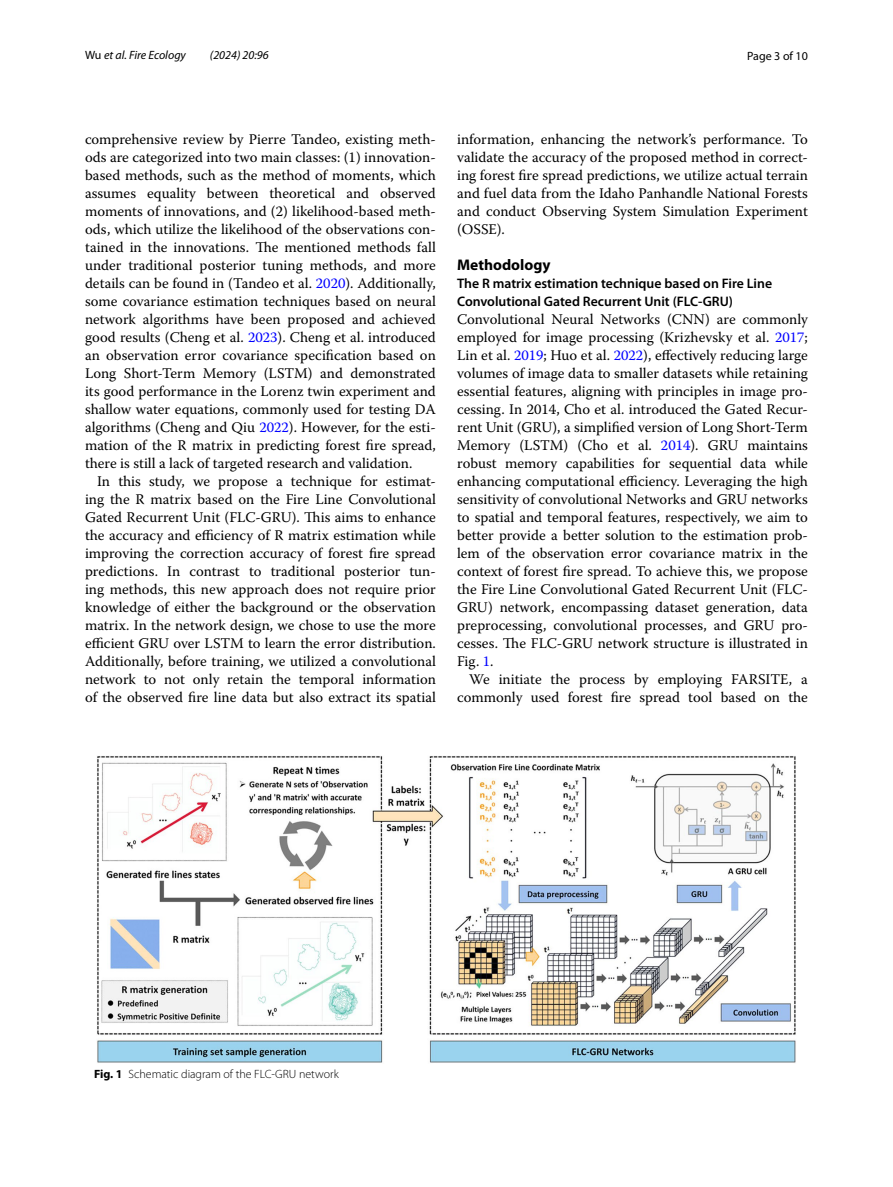
<style>
.page{position:relative;width:893px;height:1187px;background:#fff}
.page>*{position:absolute;margin:0;border:0;box-sizing:border-box;transform-origin:0 0}
.t1{font:700 15.45px "Myriad Pro";color:#000}
.t2{font:14.7px/18px "Warnock Pro";color:#000;text-align:justify}
.t3{font:600 13.8px/18px "Myriad Pro";color:#000}
.t4{font:300 12px "Myriad Pro";color:#000}
.t5{font:italic 12px "Myriad Pro";color:#000}
.t6{font:12px "Myriad Pro";color:#000}
.s1{font-style:normal}
.s2{color:#00f}
.s3{font-weight:700}
</style>
<div class="page">
<img style="left:97px;top:756px;width:699px;height:307px">
<p class="t5" style="left:85px;top:48px;width:102px"><span class="s1">Wu</span> et al. Fire Ecology</p>
<p class="t5" style="left:210px;top:48px;width:60px">(2024) 20:96</p>
<p class="t6" style="left:747px;top:48px;width:62px">Page 3 of 10</p>
<p class="t2" style="left:85px;top:130px;width:352px">comprehensive review by Pierre Tandeo, existing meth&shy;ods are categorized into two main classes: (1) innovation&shy;based methods, such as the method of moments, which assumes equality between theoretical and observed moments of innovations, and (2) likelihood-based meth&shy;ods, which utilize the likelihood of the observations con&shy;tained in the innovations. The mentioned methods fall under traditional posterior tuning methods, and more details can be found in (Tandeo et al. <span class="s2">2020</span>). Additionally, some covariance estimation techniques based on neural network algorithms have been proposed and achieved good results (Cheng et al. <span class="s2">2023</span>). Cheng et al. introduced an observation error covariance specification based on Long Short-Term Memory (LSTM) and demonstrated its good performance in the Lorenz twin experiment and shallow water equations, commonly used for testing DA algorithms (Cheng and Qiu <span class="s2">2022</span>). However, for the esti&shy;mation of the R matrix in predicting forest fire spread, there is still a lack of targeted research and validation.</p>
<p class="t2" style="left:85px;top:472px;width:352px;text-indent:12px">In this study, we propose a technique for estimat&shy;ing the R matrix based on the Fire Line Convolutional Gated Recurrent Unit (FLC-GRU). This aims to enhance the accuracy and efficiency of R matrix estimation while improving the correction accuracy of forest fire spread predictions. In contrast to traditional posterior tun&shy;ing methods, this new approach does not require prior knowledge of either the background or the observation matrix. In the network design, we chose to use the more efficient GRU over LSTM to learn the error distribution.<br>Additionally, before training, we utilized a convolutional network to not only retain the temporal information of the observed fire line data but also extract its spatial</p>
<p class="t2" style="left:457px;top:130px;width:352px">information, enhancing the network’s performance. To validate the accuracy of the proposed method in correct&shy;ing forest fire spread predictions, we utilize actual terrain and fuel data from the Idaho Panhandle National Forests and conduct Observing System Simulation Experiment (OSSE).</p>
<p class="t1" style="left:457px;top:254px;width:95px">Methodology</p>
<p class="t3" style="left:457px;top:274px;width:317px">The R matrix estimation technique based on Fire Line<br>Convolutional Gated Recurrent Unit (FLC‑GRU)</p>
<p class="t2" style="left:457px;top:310px;width:352px">Convolutional Neural Networks (CNN) are commonly employed for image processing (Krizhevsky et al. <span class="s2">2017</span>; Lin et al. <span class="s2">2019</span>; Huo et al. <span class="s2">2022</span>), effectively reducing large volumes of image data to smaller datasets while retaining essential features, aligning with principles in image pro&shy;cessing. In 2014, Cho et al. introduced the Gated Recur&shy;rent Unit (GRU), a simplified version of Long Short-Term Memory (LSTM) (Cho et al. <span class="s2">2014</span>). GRU maintains robust memory capabilities for sequential data while enhancing computational efficiency. Leveraging the high sensitivity of convolutional Networks and GRU networks to spatial and temporal features, respectively, we aim to better provide a better solution to the estimation prob&shy;lem of the observation error covariance matrix in the context of forest fire spread. To achieve this, we propose the Fire Line Convolutional Gated Recurrent Unit (FLC-GRU) network, encompassing dataset generation, data preprocessing, convolutional processes, and GRU pro&shy;cesses. The FLC-GRU network structure is illustrated in Fig. <span class="s2">1</span>.</p>
<p class="t2" style="left:457px;top:670px;width:352px;text-align:right">We initiate the process by employing FARSITE, a commonly used forest fire spread tool based on the</p>
<p class="t4" style="left:94px;top:1067px;width:246px"><span class="s3">Fig. 1</span> Schematic diagram of the FLC-GRU network</p>
</div>
